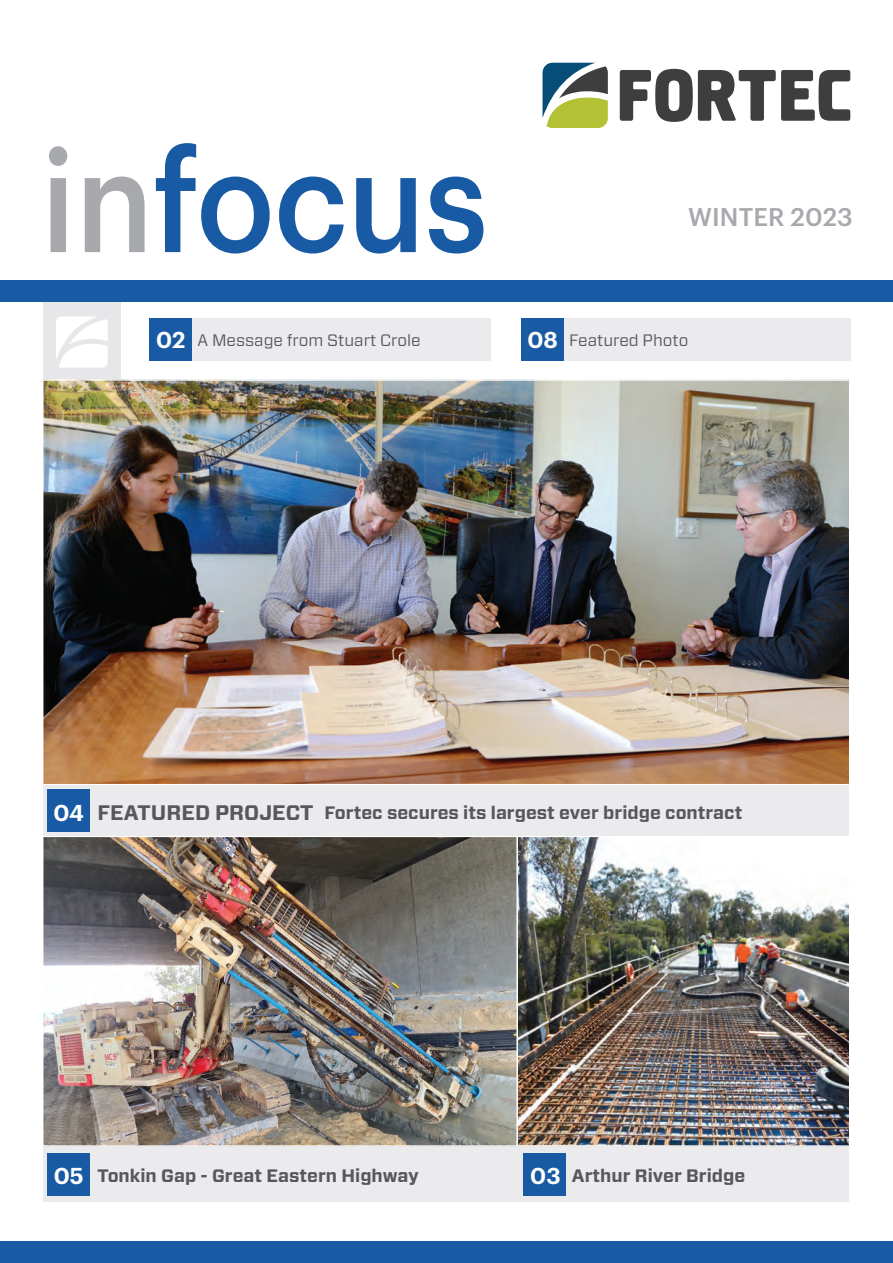
<style>
.page{position:relative;width:893px;height:1263px;background:#fff}
.page>*{position:absolute;margin:0;border:0;box-sizing:border-box;transform-origin:0 0}
.t1{font:500 141.45px "Graphik";color:#185aa3;scale:.9 1}
.t2{font:500 25.05px "Graphik";letter-spacing:.005em;color:#a8a9ad}
.t3{font:600 22.5px "Graphik";letter-spacing:-.005em;color:#fff}
.t4{font:700 18px "Forza";color:#57585a}
.t5{font:16.5px "Forza";color:#57585a}
.s1{color:#a8a9ad}
.s2{font-family:"Graphik";font-weight:600;font-size:22.5px;color:#fff}
.s3{font-size:21px}
</style>
<div class="page">
<div style="left:0;top:1242px;width:893px;height:21px;background:#185aa3"></div>
<div style="left:0;top:281px;width:893px;height:21px;background:#185aa3"></div>
<div style="left:43px;top:302px;width:78px;height:77px;background:#e1e2e4"></div>
<img style="left:56px;top:316px;width:51px;height:51px">
<svg style="left:542px;top:63px;width:66px;height:65px"></svg>
<svg style="left:620px;top:69px;width:230px;height:53px"></svg>
<img style="left:44px;top:381px;width:804px;height:402px">
<img style="left:518px;top:838px;width:330px;height:307px">
<div style="left:518px;top:1147px;width:331px;height:55px;background:#e6e7e9"></div>
<div style="left:524px;top:1153px;width:42px;height:42px;background:#185aa3"></div>
<img style="left:44px;top:838px;width:472px;height:307px">
<div style="left:42px;top:836px;width:476px;height:311px;border:1px solid #fff"></div>
<div style="left:43px;top:785px;width:806px;height:51px;background:#e6e7e9"></div>
<div style="left:47px;top:790px;width:43px;height:42px;background:#185aa3"></div>
<div style="left:43px;top:1147px;width:474px;height:55px;background:#e6e7e9"></div>
<div style="left:47px;top:1153px;width:43px;height:42px;background:#185aa3"></div>
<div style="left:556px;top:318px;width:294px;height:42px;background:#e6e7e9"></div>
<div style="left:185px;top:318px;width:306px;height:42px;background:#e6e7e9"></div>
<div style="left:521px;top:318px;width:42px;height:42px;background:#185aa3"></div>
<div style="left:149px;top:318px;width:43px;height:42px;background:#185aa3"></div>
<h1 class="t1" style="left:41px;top:93px;width:498px"><span class="s1">in</span>focus</h1>
<h2 class="t2" style="left:688px;top:198px;width:166px">WINTER 2023</h2>
<p class="t5" style="left:156px;top:329px;width:266px"><span class="s2">02</span> A Message from Stuart Crole</p>
<p class="t3" style="left:528px;top:323px;width:32px">08</p>
<p class="t5" style="left:569px;top:329px;width:120px">Featured Photo</p>
<p class="t3" style="left:53px;top:795px;width:32px">04</p>
<p class="t4" style="left:98px;top:800px;width:646px"><span class="s3">FEATURED PROJECT</span> Fortec secures its largest ever bridge contract</p>
<p class="t3" style="left:54px;top:1158px;width:31px">05</p>
<p class="t4" style="left:98px;top:1163px;width:323px">Tonkin Gap - Great Eastern Highway</p>
<p class="t3" style="left:530px;top:1158px;width:32px">03</p>
<p class="t4" style="left:572px;top:1163px;width:175px">Arthur River Bridge</p>
</div>
